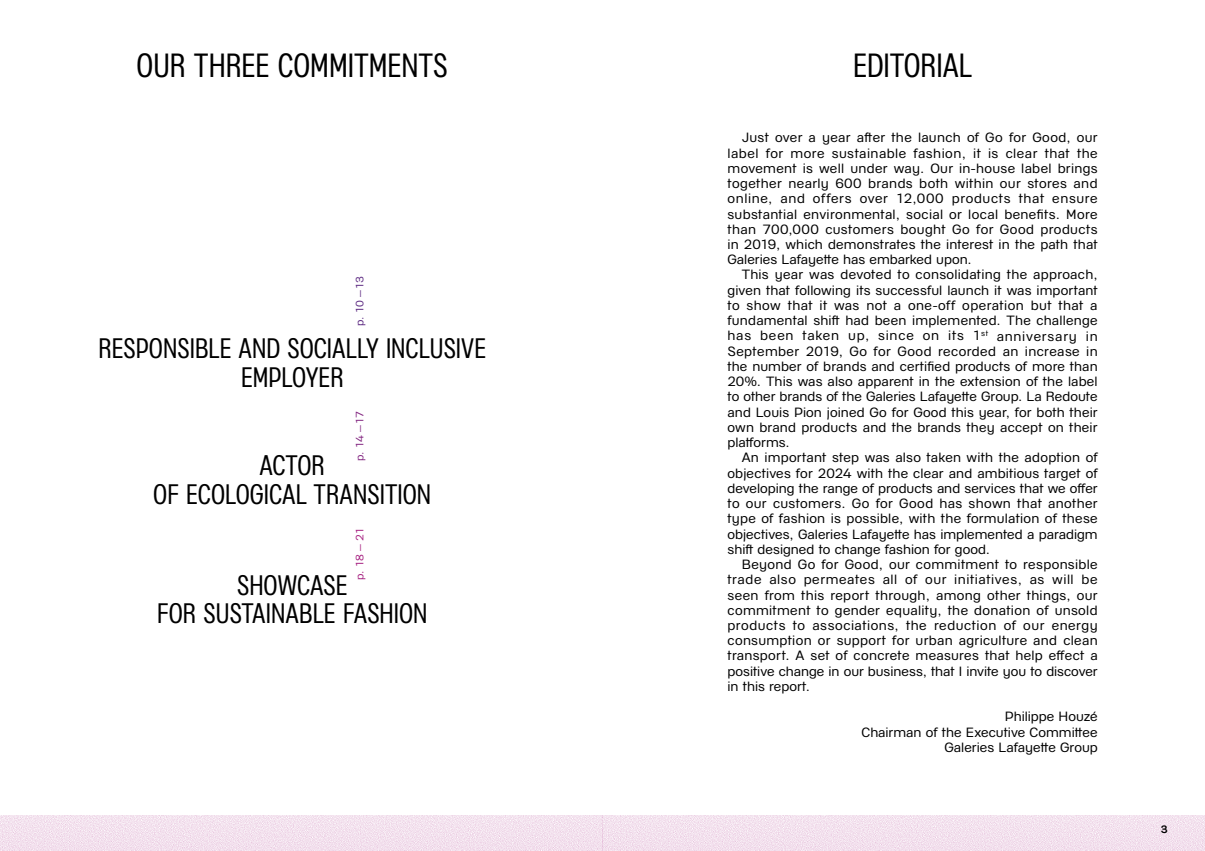
<style>
.page{position:relative;width:1205px;height:851px;background:#fff}
.page>*{position:absolute;margin:0;border:0;box-sizing:border-box;transform-origin:0 0}
.t1{font:31.25px "GL Bader Narrow";letter-spacing:-.015em;color:#000}
.t2{font:26.25px "GL Bader Narrow";letter-spacing:-.02em;color:#000}
.t3{font:12.5px/15.2px "GL Bader";color:#000;text-align:justify}
.t4{font:10px "GL Bader";color:#5c2981}
.t5{font:10px "GL Bader";color:#822580}
.t6{font:10px "GL Bader";color:#a51e7f}
.t7{font:700 10px "GL Bader";color:#000}
</style>
<div class="page">
<img style="left:0;top:815px;width:1205px;height:35px">
<h1 class="t1" style="left:137px;top:43px;width:313px">OUR THREE COMMITMENTS</h1>
<h1 class="t1" style="left:853px;top:43px;width:121px">EDITORIAL</h1>
<p class="t4" style="left:353px;top:326px;width:51px;rotate:-90deg">p. 10 –13</p>
<h2 class="t2" style="left:98px;top:330px;width:27px">RESPONSIBLE</h2>
<h2 class="t2" style="left:239px;top:330px;width:15px">AND</h2>
<h2 class="t2" style="left:287px;top:330px;width:13px">SOCIALLY</h2>
<h2 class="t2" style="left:386px;top:330px;width:12px">INCLUSI</h2>
<h2 class="t2" style="left:461px;top:330px;width:23px">VE</h2>
<h2 class="t2" style="left:241px;top:359px;width:14px">EMPLOYER</h2>
<h2 class="t2" style="left:260px;top:447px;width:27px">ACTOR</h2>
<p class="t5" style="left:353px;top:461px;width:51px;rotate:-90deg">p. 14 – 17</p>
<h2 class="t2" style="left:153px;top:476px;width:46px">OF ECOLO</h2>
<h2 class="t2" style="left:250px;top:476px;width:25px">GICAL</h2>
<h2 class="t2" style="left:314px;top:476px;width:13px">TRANSITION</h2>
<p class="t6" style="left:353px;top:580px;width:54px;rotate:-90deg">p. 18 – 21</p>
<h2 class="t2" style="left:237px;top:566px;width:74px">SHOWCASE</h2>
<h2 class="t2" style="left:157px;top:595px;width:60px">FOR SUSTAINABLE</h2>
<h2 class="t2" style="left:343px;top:595px;width:25px">FASHION</h2>
<p class="t3" style="left:727px;top:129px;width:372px;text-indent:14px">Just over a year after the launch of Go for Good, our label for more sustainable fashion, it is clear that the movement is well under way. Our in-house label brings together nearly 600 brands both within our stores and online, and offers over 12,000 products that ensure substantial environmental, social or local benefits. More than 700,000 customers bought Go for Good products in 2019, which demonstrates the interest in the path that Galeries Lafayette has embarked upon.</p>
<p class="t3" style="left:727px;top:266px;width:372px;text-indent:14px">This year was devoted to consolidating the approach, given that following its successful launch it was important to show that it was not a one-off operation but that a fundamental shift had been implemented. The challenge has been taken up, since on its 1<sup>st</sup> anniversary in September 2019, Go for Good recorded an increase in the number of brands and certified products of more than 20%. This was also apparent in the extension of the label to other brands of the Galeries Lafayette Group. La Redoute and Louis Pion joined Go for Good this year, for both their own brand products and the brands they accept on their platforms.</p>
<p class="t3" style="left:727px;top:449px;width:372px;text-indent:14px">An important step was also taken with the adoption of objectives for 2024 with the clear and ambitious target of developing the range of products and services that we offer to our customers. Go for Good has shown that another type of fashion is possible, with the formulation of these objectives, Galeries Lafayette has implemented a paradigm shift designed to change fashion for good.</p>
<p class="t3" style="left:727px;top:556px;width:372px;text-indent:14px">Beyond Go for Good, our commitment to responsible trade also permeates all of our initiatives, as will be seen from this report through, among other things, our commitment to gender equality, the donation of unsold products to associations, the reduction of our energy consumption or support for urban agriculture and clean transport. A set of concrete measures that help effect a positive change in our business, that I invite you to discover in this report.</p>
<p class="t3" style="left:861px;top:708px;width:238px;text-align:right">Philippe Houzé<br>Chairman of the Executive Committee<br>Galeries Lafayette Group</p>
<p class="t7" style="left:1160px;top:822px;width:8px">3</p>
</div>
